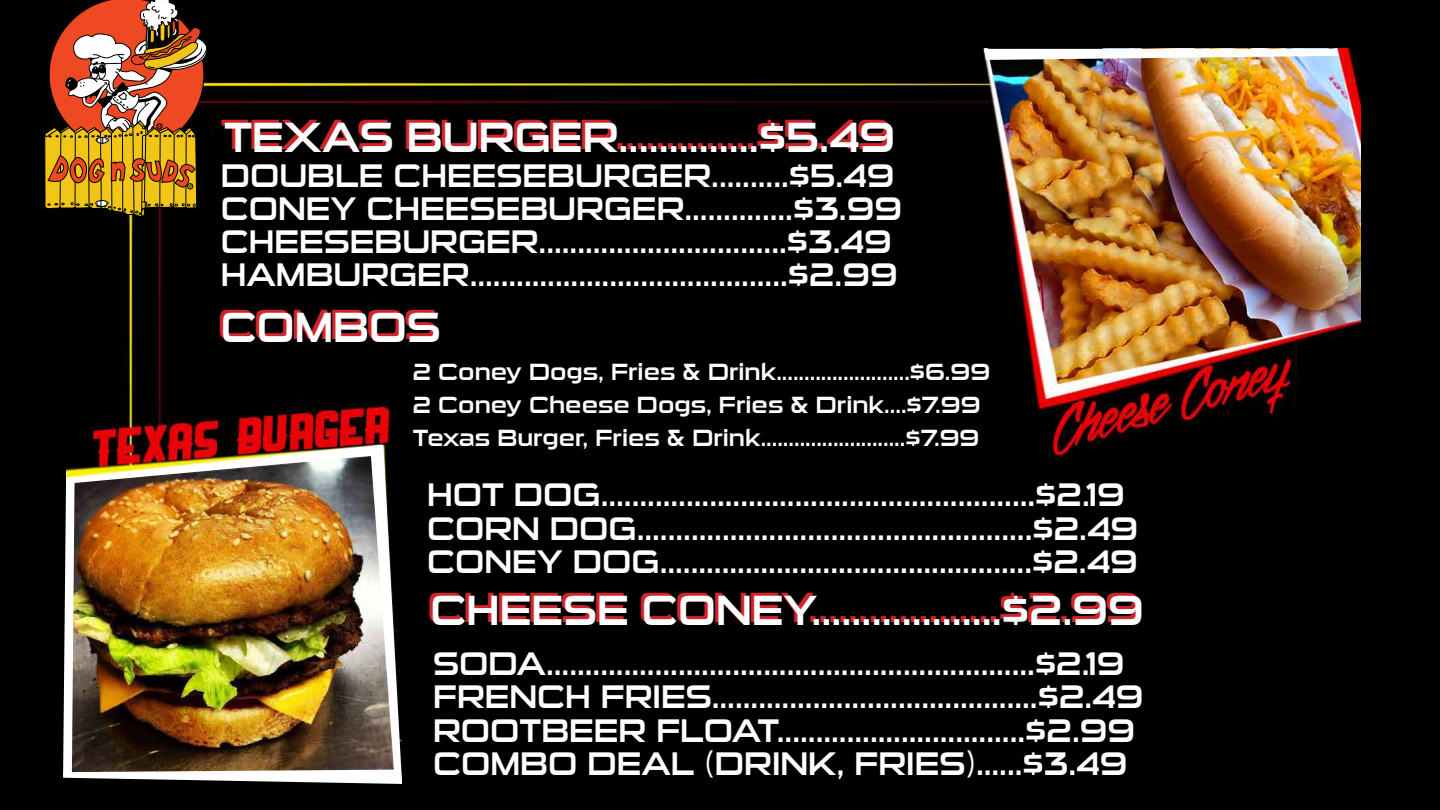
<style>
.page{position:relative;width:1440px;height:810px;background:#000}
.page>*{position:absolute;margin:0;border:0;box-sizing:border-box;transform-origin:0 0}
.t1{font:41.55px "Sui Generis Rg";color:#fff}
.t2{font:41.55px "Sui Generis Rg";color:#d2232a}
.t3{font:32.17px/33.2px "Sui Generis Rg";color:#fff}
.t4{font:23.1px/33.3px "Sui Generis Rg";color:#fff}
</style>
<div class="page">
<img style="left:87px;top:49px;width:1274px;height:396px">
<img style="left:984px;top:49px;width:355px;height:11px">
<img style="left:63px;top:445px;width:330px;height:339px">
<svg style="left:44px;top:0;width:168px;height:218px"></svg>
<div style="left:213px;top:118px;width:611px;height:171px;background:#000"></div>
<svg style="left:393px;top:294px;width:968px;height:490px"></svg>
<p class="t1" style="left:224px;top:114px;width:673px">TEXAS BURGER..............$5.49</p>
<p class="t2" style="left:635px;top:110px;width:112px">...</p>
<p class="t3" style="left:221px;top:159px;width:683px">DOUBLE CHEESEBURGER..........$5.49<br>CONEY CHEESEBURGER..............$3.99<br>CHEESEBURGER................................$3.49<br>HAMBURGER.........................................$2.99</p>
<p class="t1" style="left:221px;top:304px;width:221px">COMBOS</p>
<p class="t4" style="left:413px;top:355px;width:579px">2 Coney Dogs, Fries &amp; Drink........................$6.99<br>2 Coney Cheese Dogs, Fries &amp; Drink....$7.99<br>Texas Burger, Fries &amp; Drink..........................$7.99</p>
<p class="t3" style="left:427px;top:479px;width:713px">HOT DOG........................................................$2.19<br>CORN DOG...................................................$2.49<br>CONEY DOG................................................$2.49</p>
<p class="t1" style="left:430px;top:587px;width:715px">CHEESE CONEY...................$2.99</p>
<p class="t3" style="left:433px;top:648px;width:712px">SODA...............................................................$2.19<br>FRENCH FRIES..........................................$2.49<br>ROOTBEER FLOAT................................$2.99<br>COMBO DEAL (DRINK, FRIES)......$3.49</p>
</div>
